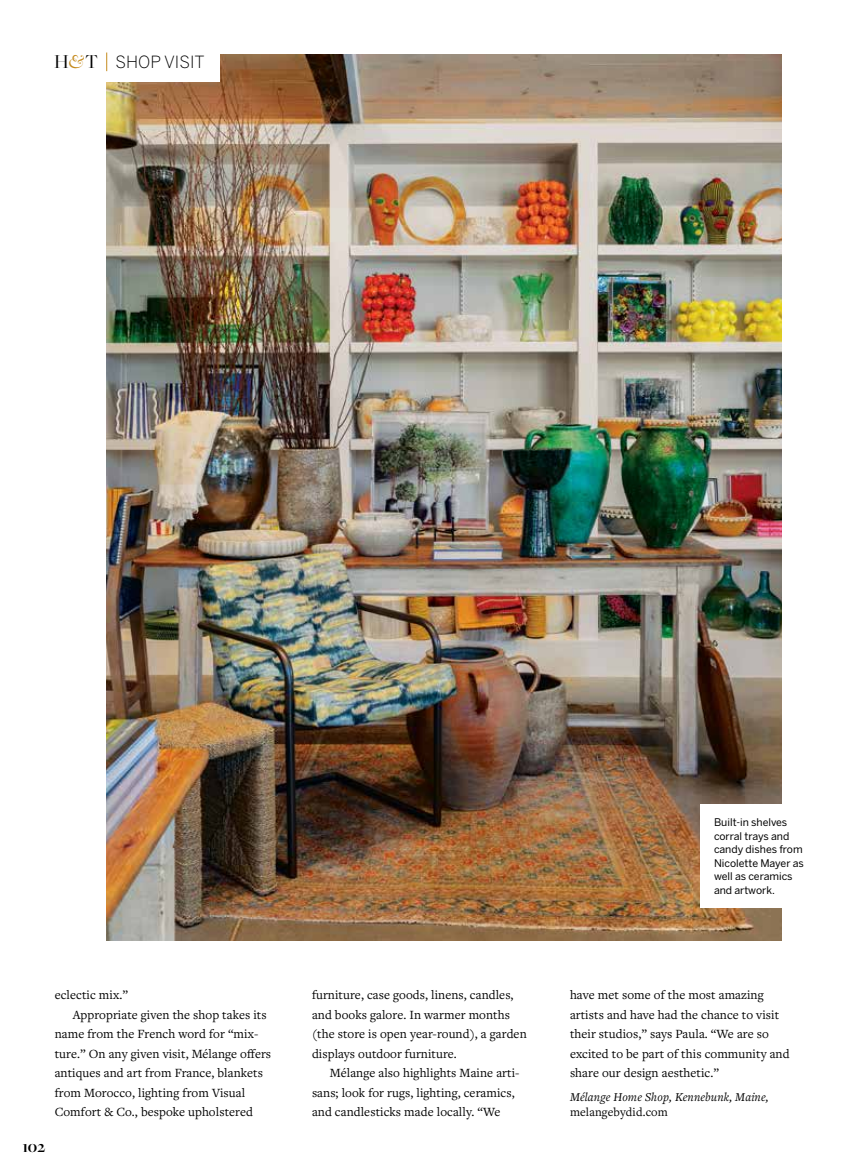
<style>
.page{position:relative;width:864px;height:1175px;background:#fff}
.page>*{position:absolute;margin:0;border:0;box-sizing:border-box;transform-origin:0 0}
.t1{font:300 16.65px "Benton Sans";color:#000}
.t2{font:700 16.5px "Freight Big Pro";color:#000}
.t3{font:13.05px/19.5px "Freight Text Pro";letter-spacing:.005em;color:#000}
.t4{font:italic 12.45px "Freight Text Pro";letter-spacing:.01em;color:#000}
.t5{font:12.45px "Freight Text Pro";letter-spacing:.01em;color:#000}
.t6{font:10.5px/13.5px "Benton Sans";color:#000}
.s1{font-family:"Freight Big Pro";font-weight:400;font-size:20.55px}
.s2{font-family:"Freight Big Pro";font-weight:400;font-style:italic;font-size:20.55px;color:#c58b1e}
</style>
<div class="page">
<img style="left:107px;top:54px;width:675px;height:886px">
<div style="left:52px;top:40px;width:168px;height:42px;background:#fff"></div>
<svg style="left:106px;top:53px;width:1px;height:18px"></svg>
<div style="left:700px;top:804px;width:112px;height:104px;background:#fff"></div>
<p class="t1" style="left:54px;top:52px;width:152px"><span class="s1">H</span><span class="s2">&amp;</span><span class="s1">T</span> SHOP VISIT</p>
<p class="t2" style="left:22px;top:1136px;width:24px">102</p>
<p class="t3" style="left:55px;top:985px;width:75px">eclectic mix.”</p>
<p class="t3" style="left:73px;top:1004px;width:195px">Appropriate given the shop takes its</p>
<p class="t3" style="left:55px;top:1024px;width:205px">name from the French word for “mix-</p>
<p class="t3" style="left:55px;top:1043px;width:218px">ture.” On any given visit, Mélange offers</p>
<p class="t3" style="left:55px;top:1063px;width:210px">antiques and art from France, blankets</p>
<p class="t3" style="left:55px;top:1082px;width:192px">from Morocco, lighting from Visual</p>
<p class="t3" style="left:55px;top:1102px;width:200px">Comfort &amp; Co., bespoke upholstered</p>
<p class="t3" style="left:312px;top:985px;width:216px">furniture, case goods, linens, candles, and books galore. In warmer months (the store is open year-round), a garden displays outdoor furniture.</p>
<p class="t3" style="left:312px;top:1063px;width:209px;text-indent:18px">Mélange also highlights Maine arti&shy;sans; look for rugs, lighting, ceramics, and candlesticks made locally. “We</p>
<p class="t6" style="left:714px;top:815px;width:92px">Built-in shelves corral trays and candy dishes from<br>Nicolette Mayer as well as ceramics and artwork.</p>
<p class="t3" style="left:570px;top:985px;width:221px">have met some of the most amazing artists and have had the chance to visit their studios,” says Paula. “We are so excited to be part of this community and share our design aesthetic.”</p>
<p class="t4" style="left:570px;top:1088px;width:200px">Mélange Home Shop, Kennebunk, Maine,</p>
<p class="t5" style="left:570px;top:1104px;width:99px">melangebydid.com</p>
</div>
